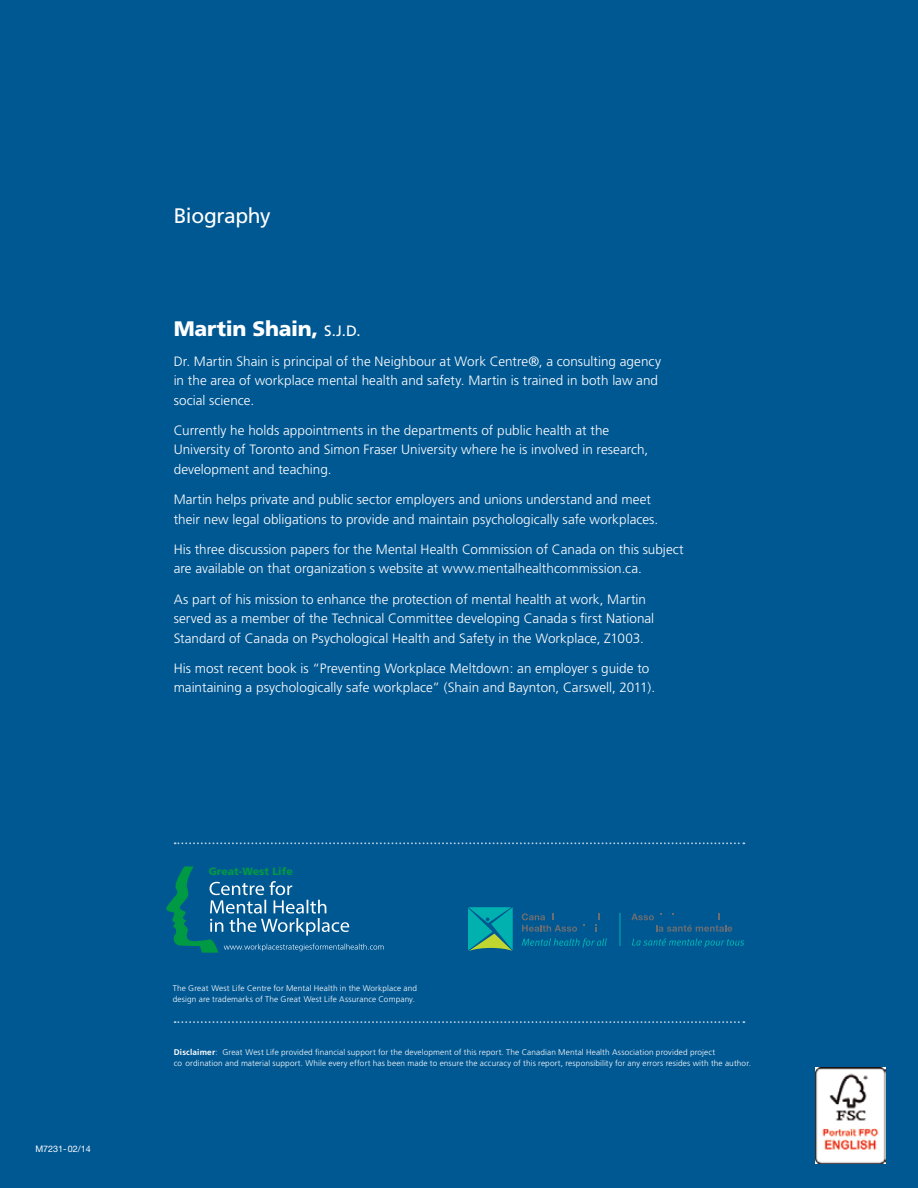
<style>
.page{position:relative;width:918px;height:1188px;background:#005893}
.page>*{position:absolute;margin:0;border:0;box-sizing:border-box;transform-origin:0 0}
.t1{font:900 21px "Frutiger";letter-spacing:-.015em;color:#fff}
.t2{font:21px "Frutiger";letter-spacing:-.02em;color:#fff}
.t3{font:300 13.5px/19.5px "Frutiger";color:#fff}
.t4{font:9px "Helvetica Neue";color:#fff}
.t5{font:300 8.25px/10.5px "Frutiger";letter-spacing:.015em;color:#fff}
.s1{font-weight:400;font-size:15px}
.s2{font-weight:700}
</style>
<div class="page">
<hr style="left:620px;top:913px;width:1px;height:33px;background:#00b1b0">
<svg style="left:166px;top:866px;width:218px;height:87px"></svg>
<svg style="left:468px;top:907px;width:45px;height:44px;background:#1ba597"></svg>
<svg style="left:596px;top:913px;width:4px;height:19px"></svg>
<svg style="left:522px;top:913px;width:55px;height:19px"></svg>
<svg style="left:522px;top:938px;width:85px;height:10px"></svg>
<svg style="left:631px;top:913px;width:101px;height:19px"></svg>
<svg style="left:632px;top:938px;width:112px;height:10px"></svg>
<svg style="left:175px;top:842px;width:569px;height:2px"></svg>
<svg style="left:175px;top:1021px;width:569px;height:2px"></svg>
<img style="left:815px;top:1068px;width:71px;height:95px">
<h2 class="t2" style="left:174px;top:203px;width:98px">Biography</h2>
<p class="t1" style="left:174px;top:316px;width:188px">Martin Shain, <span class="s1">S.J.D.</span></p>
<p class="t3" style="left:174px;top:351px;width:489px">Dr. Martin Shain is principal of the Neighbour at Work Centre®, a consulting agency in the area of workplace mental health and safety. Martin is trained in both law and social science.</p>
<p class="t3" style="left:174px;top:420px;width:476px">Currently he holds appointments in the departments of public health at the<br>University of Toronto and Simon Fraser University where he is involved in research, development and teaching.</p>
<p class="t3" style="left:174px;top:490px;width:486px">Martin helps private and public sector employers and unions understand and meet their new legal obligations to provide and maintain psychologically safe workplaces.</p>
<p class="t3" style="left:174px;top:539px;width:512px">His three discussion papers for the Mental Health Commission of Canada on this subject are available on that organization s website at www.mentalhealthcommission.ca.</p>
<p class="t3" style="left:174px;top:589px;width:482px">As part of his mission to enhance the protection of mental health at work, Martin served as a member of the Technical Committee developing Canada s frst National<br>Standard of Canada on Psychological Health and Safety in the Workplace, Z1003.</p>
<p class="t3" style="left:174px;top:659px;width:483px">His most recent book is “Preventing Workplace Meltdown: an employer s guide to maintaining a psychologically safe workplace” (Shain and Baynton, Carswell, 2011).</p>
<p class="t4" style="left:35px;top:1143px;width:57px">M7231- 02/14</p>
<p class="t5" style="left:173px;top:983px;width:246px">The Great West Life Centre for Mental Health in the Workplace and design are trademarks of The Great West Life Assurance Company.</p>
<p class="t5" style="left:174px;top:1047px;width:579px"><span class="s2">Disclaimer</span>: Great West Life provided fnancial support for the development of this report. The Canadian Mental Health Association provided project<br>co ordination and material support. While every effort has been made to ensure the accuracy of this report, responsibility for any errors resides with the author.</p>
</div>
